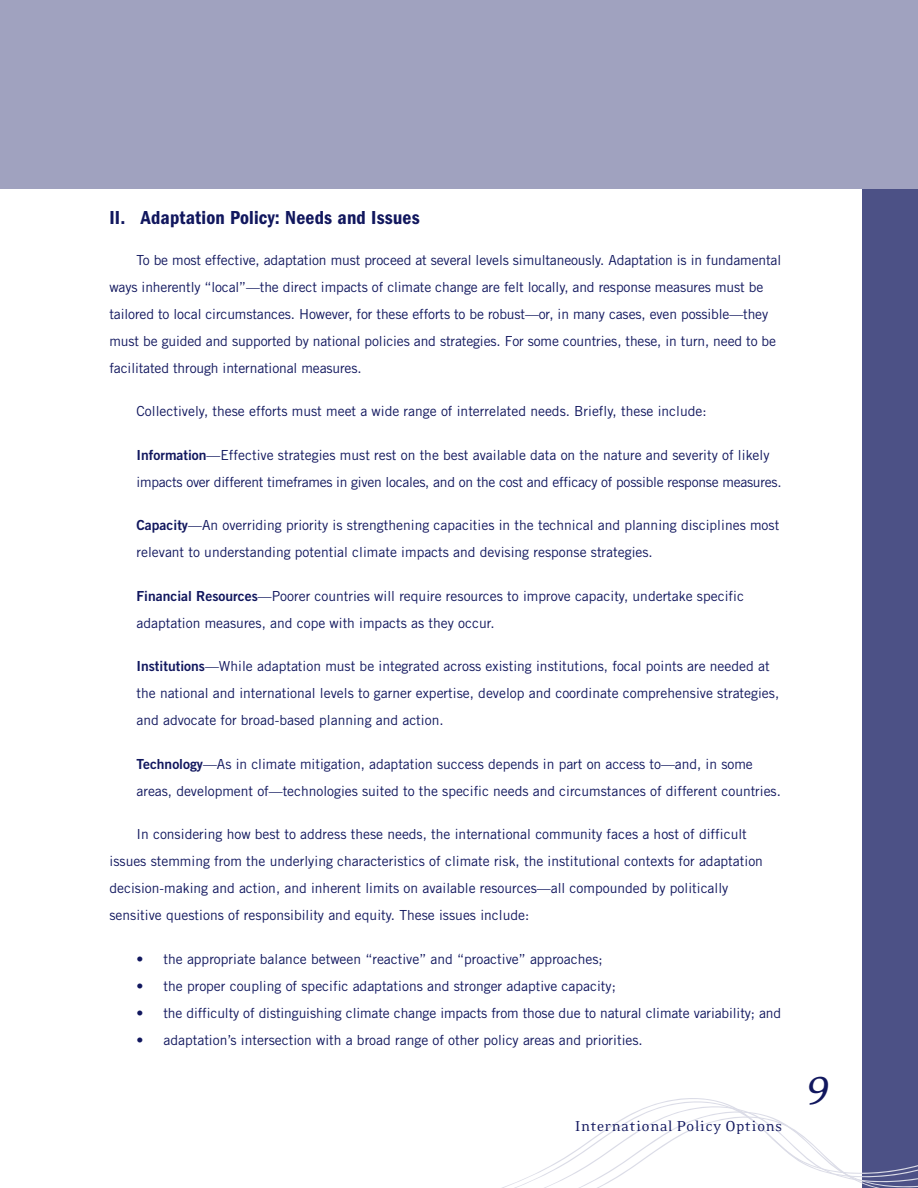
<style>
.page{position:relative;width:918px;height:1188px;background:#fff}
.page>*{position:absolute;margin:0;border:0;box-sizing:border-box;transform-origin:0 0}
.t1{font:600 condensed 19.5px "Franklin Gothic LT";letter-spacing:.01em;color:#11175e}
.t2{font:16.5px "Eidetic Serif";color:#11175e}
.t3{font:13.8px/27px "Trade Gothic";color:#11175e}
.t4{font:13.8px/27px "Trade Gothic";letter-spacing:-.02em;color:#11175e}
.s1{font-family:"Trade Gothic Bold Two"}
</style>
<div class="page">
<div style="left:862px;top:189px;width:56px;height:999px;background:#4c5186"></div>
<svg style="left:502px;top:1098px;width:416px;height:90px"></svg>
<div style="left:0;top:0;width:918px;height:189px;background:#a0a2bf"></div>
<h1 class="t1" style="left:110px;top:207px;width:312px">II. Adaptation Policy: Needs and Issues</h1>
<p class="t3" style="left:110px;top:246px;width:673px;text-indent:27px">To be most effective, adaptation must proceed at several levels simultaneously. Adaptation is in fundamental ways inherently “local”—the direct impacts of climate change are felt locally, and response measures must be tailored to local circumstances. However, for these efforts to be robust—or, in many cases, even possible—they must be guided and supported by national policies and strategies. For some countries, these, in turn, need to be facilitated through international measures.</p>
<p class="t3" style="left:136px;top:398px;width:572px">Collectively, these efforts must meet a wide range of interrelated needs. Briefly, these include:</p>
<p class="t4" style="left:136px;top:441px;width:647px"><span class="s1">Information</span>—Effective strategies must rest on the best available data on the nature and severity of likely impacts over different timeframes in given locales, and on the cost and efficacy of possible response measures.</p>
<p class="t3" style="left:136px;top:512px;width:644px"><span class="s1">Capacity</span>—An overriding priority is strengthening capacities in the technical and planning disciplines most relevant to understanding potential climate impacts and devising response strategies.</p>
<p class="t3" style="left:136px;top:582px;width:609px"><span class="s1">Financial Resources</span>—Poorer countries will require resources to improve capacity, undertake specific adaptation measures, and cope with impacts as they occur.</p>
<p class="t3" style="left:136px;top:653px;width:644px"><span class="s1">Institutions</span>—While adaptation must be integrated across existing institutions, focal points are needed at the national and international levels to garner expertise, develop and coordinate comprehensive strategies, and advocate for broad-based planning and action.</p>
<p class="t3" style="left:136px;top:750px;width:646px"><span class="s1">Technology</span>—As in climate mitigation, adaptation success depends in part on access to—and, in some areas, development of—technologies suited to the specific needs and circumstances of different countries.</p>
<p class="t3" style="left:110px;top:821px;width:655px;text-indent:27px">In considering how best to address these needs, the international community faces a host of difficult issues stemming from the underlying characteristics of climate risk, the institutional contexts for adaptation decision-making and action, and inherent limits on available resources—all compounded by politically sensitive questions of responsibility and equity. These issues include:</p>
<p class="t3" style="left:137px;top:945px;width:468px">• the appropriate balance between “reactive” and “proactive” approaches;</p>
<p class="t3" style="left:137px;top:972px;width:481px">• the proper coupling of specific adaptations and stronger adaptive capacity;</p>
<p class="t3" style="left:137px;top:999px;width:646px">• the difficulty of distinguishing climate change impacts from those due to natural climate variability; and</p>
<p class="t3" style="left:137px;top:1026px;width:508px">• adaptation’s intersection with a broad range of other policy areas and priorities.</p>
<p class="t2" style="left:575px;top:1117px;width:209px">International Policy Options</p>
</div>
